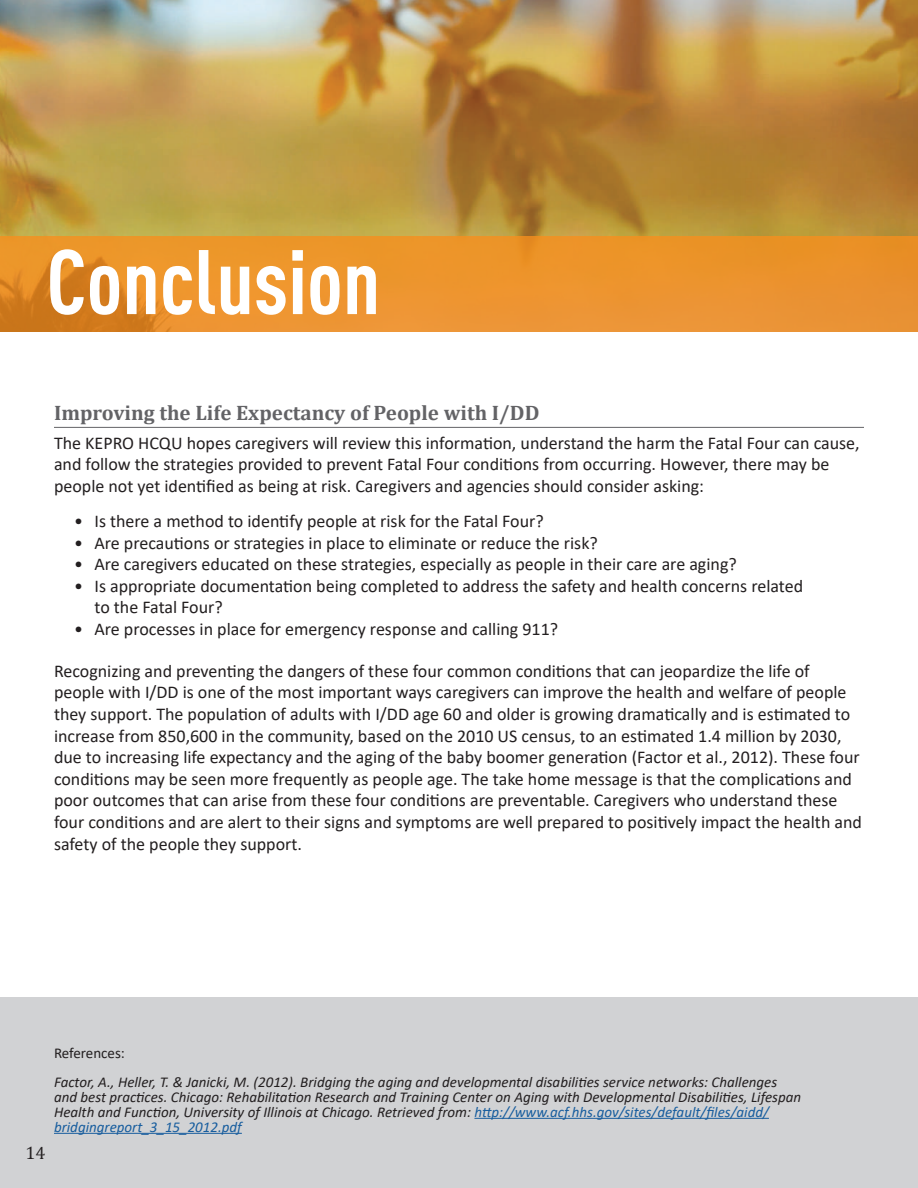
<style>
.page{position:relative;width:918px;height:1188px;background:#fff}
.page>*{position:absolute;margin:0;border:0;box-sizing:border-box;transform-origin:0 0}
.t1{font:700 condensed 90px "DIN Pro";color:#fff}
.t2{font:700 21px "Cambria";color:#636366}
.t3{font:18px/21.6px "Calibri";color:#231f20}
.t4{font:18px "Cambria";color:#231f20}
.t5{font:italic 15px/15px "Calibri";color:#231f20}
.t6{font:15px "Calibri";color:#231f20}
.s1{color:#175d9e}
</style>
<div class="page">
<img style="left:0;top:0;width:918px;height:236px">
<hr style="left:54px;top:427px;width:810px;height:1px;background:#636366">
<svg style="left:0;top:236px;width:918px;height:96px;background:#e9912c"></svg>
<div style="left:0;top:997px;width:918px;height:191px;background:#d1d2d4"></div>
<hr style="left:474px;top:1118px;width:295px;height:1px;background:#175d9e">
<hr style="left:54px;top:1133px;width:188px;height:1px;background:#175d9e">
<h1 class="t1" style="left:46px;top:214px;width:335px">Conclusion</h1>
<p class="t2" style="left:54px;top:398px;width:487px">Improving the Life Expectancy of People with I/DD</p>
<p class="t3" style="left:54px;top:431px;width:807px">The KEPRO HCQU hopes caregivers will review this information, understand the harm the Fatal Four can cause, and follow the strategies provided to prevent Fatal Four conditions from occurring. However, there may be people not yet identified as being at risk. Caregivers and agencies should consider asking:</p>
<p class="t3" style="left:74px;top:510px;width:471px">• Is there a method to identify people at risk for the Fatal Four?</p>
<p class="t3" style="left:74px;top:531px;width:525px">• Are precautions or strategies in place to eliminate or reduce the risk?</p>
<p class="t3" style="left:74px;top:553px;width:664px">• Are caregivers educated on these strategies, especially as people in their care are aging?</p>
<p class="t3" style="left:94px;top:574px;width:710px;text-indent:-20px">• Is appropriate documentation being completed to address the safety and health concerns related to the Fatal Four?</p>
<p class="t3" style="left:74px;top:618px;width:485px">• Are processes in place for emergency response and calling 911?</p>
<p class="t3" style="left:54px;top:660px;width:810px">Recognizing and preventing the dangers of these four common conditions that can jeopardize the life of people with I/DD is one of the most important ways caregivers can improve the health and welfare of people they support. The population of adults with I/DD age 60 and older is growing dramatically and is estimated to increase from 850,600 in the community, based on the 2010 US census, to an estimated 1.4 million by 2030, due to increasing life expectancy and the aging of the baby boomer generation (Factor et al., 2012). These four conditions may be seen more frequently as people age. The take home message is that the complications and poor outcomes that can arise from these four conditions are preventable. Caregivers who understand these four conditions and are alert to their signs and symptoms are well prepared to positively impact the health and safety of the people they support.</p>
<p class="t4" style="left:26px;top:1142px;width:21px">14</p>
<p class="t6" style="left:54px;top:1043px;width:72px">References:</p>
<p class="t5" style="left:54px;top:1074px;width:749px">Factor, A., Heller, T. &amp; Janicki, M. (2012). Bridging the aging and developmental disabilities service networks: Challenges and best practices. Chicago: Rehabilitation Research and Training Center on Aging with Developmental Disabilities, Lifespan Health and Function, University of Illinois at Chicago. Retrieved from: <span class="s1">http://www.acf.hhs.gov/sites/default/files/aidd/ bridgingreport_3_15_2012.pdf</span></p>
</div>
